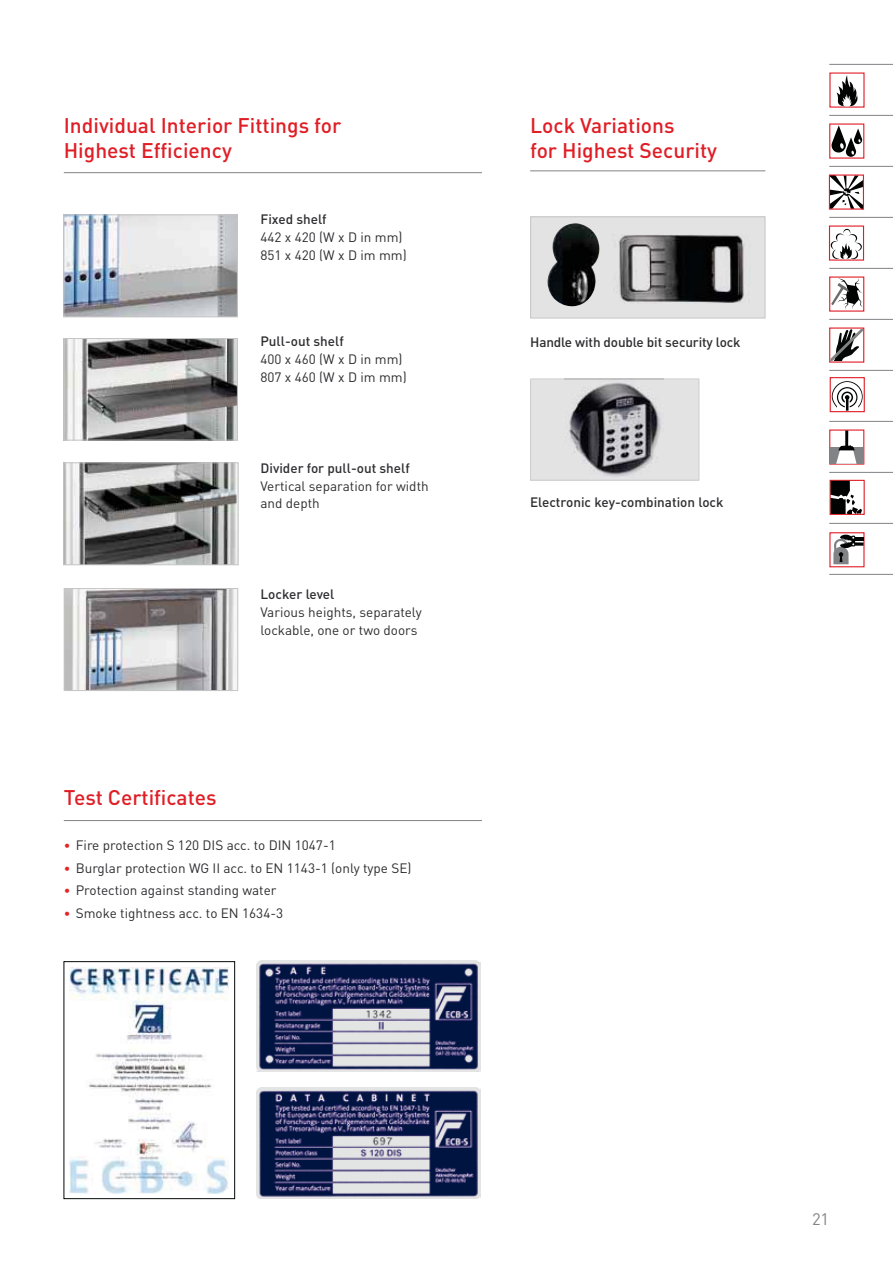
<style>
.page{position:relative;width:893px;height:1263px;background:#fff}
.page>*{position:absolute;margin:0;border:0;box-sizing:border-box;transform-origin:0 0}
.t1{font:500 21px/25.2px "DIN";color:#e01e26}
.t2{font:16.5px "DIN";color:#828386}
.t3{font:13.5px/18px "DIN";color:#2d2d30}
.t4{font:500 13.5px "DIN";color:#2d2d30}
.s1{font-size:12.75px;color:#e32526}
</style>
<div class="page">
<div style="left:530px;top:217px;width:235px;height:101px;background:#e3e3e4"></div>
<div style="left:530px;top:216px;width:235px;height:102px;border:1px solid #c5c5c6"></div>
<div style="left:530px;top:379px;width:169px;height:102px;background:#e3e3e4"></div>
<hr style="left:64px;top:172px;width:418px;height:1px;background:#828386">
<hr style="left:530px;top:170px;width:235px;height:1px;background:#828386">
<img style="left:618px;top:234px;width:132px;height:69px">
<hr style="left:829px;top:115px;width:63px;height:1px;background:#828386">
<hr style="left:829px;top:166px;width:63px;height:1px;background:#828386">
<hr style="left:829px;top:217px;width:63px;height:1px;background:#828386">
<hr style="left:829px;top:268px;width:63px;height:1px;background:#828386">
<hr style="left:829px;top:319px;width:63px;height:1px;background:#828386">
<hr style="left:829px;top:370px;width:63px;height:1px;background:#828386">
<hr style="left:829px;top:421px;width:63px;height:1px;background:#828386">
<hr style="left:829px;top:472px;width:63px;height:1px;background:#828386">
<hr style="left:829px;top:523px;width:63px;height:1px;background:#828386">
<hr style="left:829px;top:574px;width:63px;height:1px;background:#828386">
<hr style="left:829px;top:64px;width:63px;height:1px;background:#828386">
<svg style="left:836px;top:75px;width:22px;height:32px"></svg>
<div style="left:829px;top:124px;width:35px;height:35px;border:1px solid #e01e26"></div>
<svg style="left:830px;top:125px;width:32px;height:32px"></svg>
<div style="left:828px;top:226px;width:36px;height:35px;border:1px solid #e01e26"></div>
<svg style="left:830px;top:229px;width:32px;height:31px"></svg>
<div style="left:829px;top:277px;width:35px;height:35px;border:1px solid #e01e26"></div>
<svg style="left:831px;top:278px;width:31px;height:31px"></svg>
<div style="left:829px;top:328px;width:35px;height:35px;border:1px solid #e01e26"></div>
<svg style="left:830px;top:329px;width:33px;height:32px"></svg>
<div style="left:829px;top:377px;width:35px;height:35px;border:1px solid #e01e26"></div>
<svg style="left:831px;top:381px;width:31px;height:30px"></svg>
<div style="left:829px;top:430px;width:35px;height:35px;border:1px solid #e01e26"></div>
<div style="left:830px;top:447px;width:33px;height:17px;background:#828386"></div>
<svg style="left:836px;top:431px;width:20px;height:33px"></svg>
<div style="left:829px;top:480px;width:35px;height:35px;border:1px solid #e01e26"></div>
<svg style="left:830px;top:481px;width:32px;height:33px"></svg>
<svg style="left:833px;top:564px;width:16px;height:1px"></svg>
<div style="left:829px;top:532px;width:35px;height:35px;border:1px solid #e01e26"></div>
<svg style="left:833px;top:534px;width:30px;height:30px"></svg>
<svg style="left:830px;top:177px;width:32px;height:31px"></svg>
<div style="left:828px;top:175px;width:36px;height:35px;border:1px solid #e01e26"></div>
<hr style="left:64px;top:820px;width:418px;height:1px;background:#828386">
<img style="left:564px;top:379px;width:99px;height:99px">
<img style="left:256px;top:1088px;width:224px;height:111px">
<div style="left:64px;top:962px;width:171px;height:237px;border:1px solid #030806"></div>
<img style="left:70px;top:968px;width:158px;height:226px">
<img style="left:65px;top:217px;width:171px;height:98px">
<div style="left:63px;top:215px;width:175px;height:102px;border:1px solid #c5c5c6"></div>
<img style="left:65px;top:340px;width:171px;height:99px">
<div style="left:63px;top:338px;width:175px;height:103px;border:1px solid #c5c5c6"></div>
<img style="left:65px;top:464px;width:171px;height:99px">
<div style="left:63px;top:462px;width:175px;height:103px;border:1px solid #c5c5c6"></div>
<img style="left:66px;top:590px;width:170px;height:99px">
<div style="left:64px;top:588px;width:174px;height:103px;border:1px solid #c5c5c6"></div>
<img style="left:547px;top:223px;width:52px;height:84px">
<img style="left:257px;top:961px;width:223px;height:111px">
<h1 class="t1" style="left:64px;top:115px;width:279px">Individual Interior Fittings for<br>Highest Efficiency</h1>
<p class="t4" style="left:260px;top:214px;width:68px">Fixed shelf</p>
<p class="t3" style="left:260px;top:230px;width:148px">442 x 420 (W x D in mm)<br>851 x 420 (W x D im mm)</p>
<p class="t4" style="left:260px;top:337px;width:85px">Pull-out shelf</p>
<p class="t3" style="left:260px;top:352px;width:148px">400 x 460 (W x D in mm)<br>807 x 460 (W x D im mm)</p>
<p class="t4" style="left:260px;top:463px;width:151px">Divider for pull-out shelf</p>
<p class="t3" style="left:260px;top:478px;width:170px">Vertical separation for width and depth</p>
<p class="t4" style="left:260px;top:589px;width:75px">Locker level</p>
<p class="t3" style="left:260px;top:604px;width:163px">Various heights, separately lockable, one or two doors</p>
<h1 class="t1" style="left:64px;top:787px;width:154px">Test Certificates</h1>
<p class="t3" style="left:64px;top:838px;width:273px"><span class="s1">•</span> Fire protection S 120 DIS acc. to DIN 1047-1</p>
<p class="t3" style="left:64px;top:861px;width:349px"><span class="s1">•</span> Burglar protection WG II acc. to EN 1143-1 (only type SE)</p>
<p class="t3" style="left:64px;top:883px;width:214px"><span class="s1">•</span> Protection against standing water</p>
<p class="t3" style="left:64px;top:906px;width:221px"><span class="s1">•</span> Smoke tightness acc. to EN 1634-3</p>
<h1 class="t1" style="left:530px;top:115px;width:188px">Lock Variations<br>for Highest Security</h1>
<p class="t4" style="left:530px;top:337px;width:212px">Handle with double bit security lock</p>
<p class="t4" style="left:530px;top:497px;width:195px">Electronic key-combination lock</p>
<p class="t2" style="left:812px;top:1213px;width:19px">21</p>
</div>
